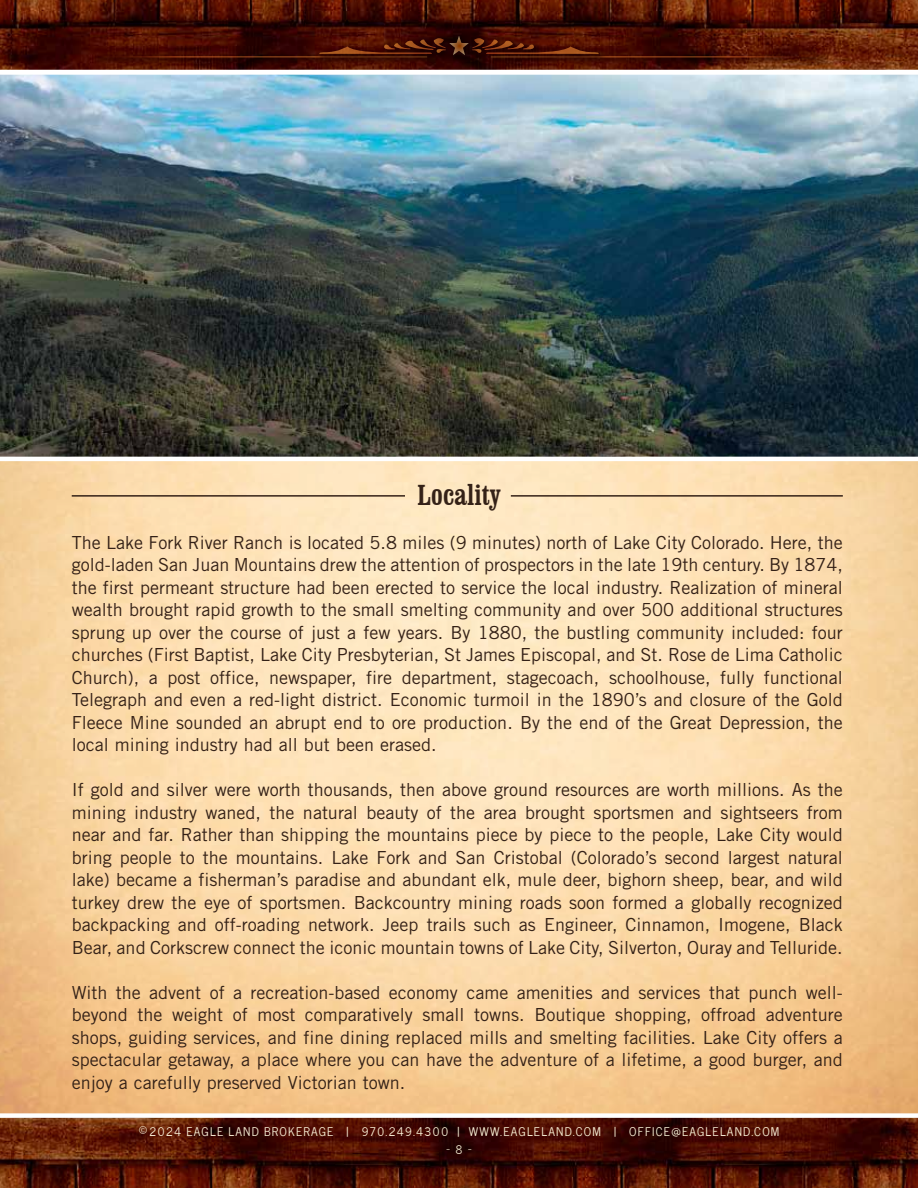
<style>
.page{position:relative;width:918px;height:1188px;background:#fff}
.page>*{position:absolute;margin:0;border:0;box-sizing:border-box;transform-origin:0 0}
.t1{font:condensed 30px "Clarendon BT";color:#342117}
.t2{font:18px/22.5px "Trade Gothic LT Std";color:#342117;text-align:justify}
.t3{font:12px "News Cycle";letter-spacing:.1em;color:#fbf3d9}
.s1{font-size:16.5px}
</style>
<div class="page">
<img style="left:0;top:463px;width:918px;height:648px">
<svg style="left:0;top:1111px;width:918px;height:77px;background:#5a2417"></svg>
<svg style="left:0;top:0;width:918px;height:68px;background:#4c1205"></svg>
<div style="left:487px;top:52px;width:345px;height:14px;background:#000;opacity:.84"></div>
<hr style="left:491px;top:56px;width:332px;height:1px;background:#fff">
<div style="left:468px;top:34px;width:139px;height:29px;background:#000;opacity:.84"></div>
<div style="left:91px;top:52px;width:345px;height:14px;background:#000;opacity:.84"></div>
<hr style="left:95px;top:56px;width:332px;height:1px;background:#fff">
<div style="left:315px;top:34px;width:140px;height:29px;background:#000;opacity:.84"></div>
<div style="left:436px;top:22px;width:46px;height:47px;background:#000;opacity:.52"></div>
<svg style="left:318px;top:36px;width:282px;height:19px;background:#541908"></svg>
<hr style="left:72px;top:495px;width:333px;height:2px;background:#342117">
<hr style="left:511px;top:495px;width:332px;height:2px;background:#342117">
<img style="left:0;top:68px;width:918px;height:395px">
<h1 class="t1" style="left:417px;top:476px;width:85px">Locality</h1>
<p class="t2" style="left:72px;top:531px;width:773px">The Lake Fork River Ranch is located 5.8 miles (9 minutes) north of Lake City Colorado. Here, the gold-laden San Juan Mountains drew the attention of prospectors in the late 19th century. By 1874, the first permeant structure had been erected to service the local industry. Realization of mineral wealth brought rapid growth to the small smelting community and over 500 additional structures sprung up over the course of just a few years. By 1880, the bustling community included: four churches (First Baptist, Lake City Presbyterian, St James Episcopal, and St. Rose de Lima Catholic Church), a post office, newspaper, fire department, stagecoach, schoolhouse, fully functional Telegraph and even a red-light district. Economic turmoil in the 1890’s and closure of the Gold Fleece Mine sounded an abrupt end to ore production. By the end of the Great Depression, the local mining industry had all but been erased.</p>
<p class="t2" style="left:72px;top:778px;width:773px">If gold and silver were worth thousands, then above ground resources are worth millions. As the mining industry waned, the natural beauty of the area brought sportsmen and sightseers from near and far. Rather than shipping the mountains piece by piece to the people, Lake City would bring people to the mountains. Lake Fork and San Cristobal (Colorado’s second largest natural lake) became a fisherman’s paradise and abundant elk, mule deer, bighorn sheep, bear, and wild turkey drew the eye of sportsmen. Backcountry mining roads soon formed a globally recognized backpacking and off-roading network. Jeep trails such as Engineer, Cinnamon, Imogene, Black Bear, and Corkscrew connect the iconic mountain towns of Lake City, Silverton, Ouray and Telluride.</p>
<p class="t2" style="left:72px;top:981px;width:773px">With the advent of a recreation-based economy came amenities and services that punch well&shy;beyond the weight of most comparatively small towns. Boutique shopping, offroad adventure shops, guiding services, and fine dining replaced mills and smelting facilities. Lake City offers a spectacular getaway, a place where you can have the adventure of a lifetime, a good burger, and enjoy a carefully preserved Victorian town.</p>
<p class="t3" style="left:139px;top:1121px;width:642px"><span class="s1">©</span>2024 EAGLE LAND BROKERAGE | 970.249.4300 | WWW.EAGLELAND.COM | OFFICE@EAGLELAND.COM</p>
<p class="t3" style="left:446px;top:1139px;width:26px">— 8 –</p>
</div>
